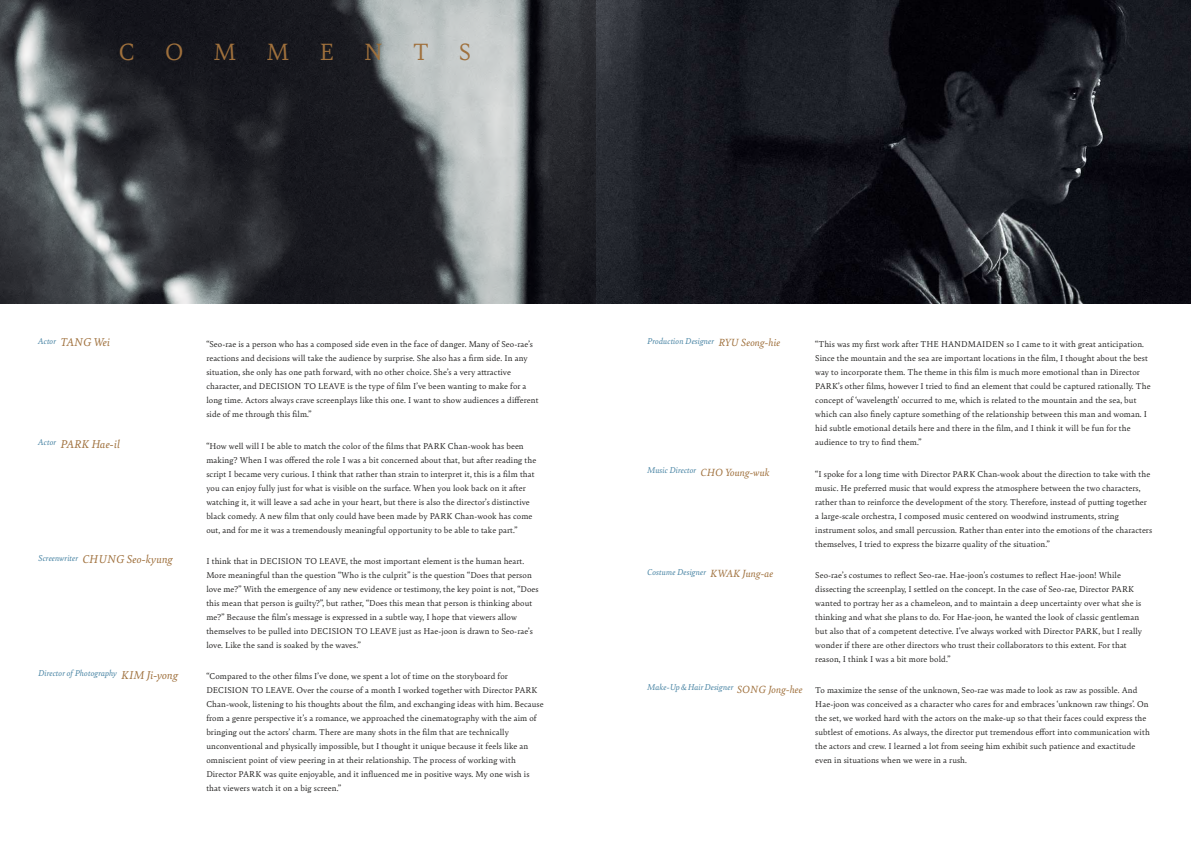
<style>
.page{position:relative;width:1191px;height:842px;background:#fff}
.page>*{position:absolute;margin:0;border:0;box-sizing:border-box;transform-origin:0 0}
.t1{font:25px "Bely";letter-spacing:1.2em;color:#9f703c}
.t2{font:italic 12px "Bely";letter-spacing:.01em;color:#9f703c}
.t3{font:9px/14px "Bely";letter-spacing:.01em;color:#1f1e1d}
.t4{font:italic 9px "Bely";letter-spacing:.01em;color:#4783a3}
.s1{font-size:11px;color:#9f703c}
.s2{font-size:12px;color:#9f703c}
.s3{font-style:italic;font-size:11px;color:#9f703c}
</style>
<div class="page">
<img style="left:0;top:0;width:1191px;height:303px">
<h1 class="t1" style="left:119px;top:34px;width:353px">COMMENTS</h1>
<h2 class="t2" style="left:38px;top:334px;width:73px"><sup>Actor</sup> TANG Wei</h2>
<p class="t3" style="left:206px;top:337px;width:334px">“Seo-rae is a person who has a composed side even in the face of danger. Many of Seo-rae’s reactions and decisions will take the audience by surprise. She also has a firm side. In any situation, she only has one path forward, with no other choice. She’s a very attractive character, and DECISION TO LEAVE is the type of film I’ve been wanting to make for a long time. Actors always crave screenplays like this one. I want to show audiences a different side of me through this film.”</p>
<p class="t4" style="left:647px;top:335px;width:135px">Production Designer <span class="s1">RYU Seong-hie</span></p>
<p class="t3" style="left:815px;top:337px;width:337px">“This was my first work after THE HANDMAIDEN so I came to it with great anticipation.<br>Since the mountain and the sea are important locations in the film, I thought about the best way to incorporate them. The theme in this film is much more emotional than in Director PARK’s other films, however I tried to find an element that could be captured rationally. The concept of ‘wavelength’ occurred to me, which is related to the mountain and the sea, but which can also finely capture something of the relationship between this man and woman. I hid subtle emotional details here and there in the film, and I think it will be fun for the</p>
<p class="t4" style="left:38px;top:436px;width:19px">Actor</p>
<p class="t3" style="left:815px;top:435px;width:108px">audience to try to find them.”</p>
<h2 class="t2" style="left:60px;top:435px;width:61px">PARK Hae-il</h2>
<p class="t3" style="left:206px;top:438px;width:331px">“How well will I be able to match the color of the films that PARK Chan-wook has been making? When I was offered the role I was a bit concerned about that, but after reading the script I became very curious. I think that rather than strain to interpret it, this is a film that you can enjoy fully just for what is visible on the surface. When you look back on it after watching it, it will leave a sad ache in your heart, but there is also the director’s distinctive black comedy. A new film that only could have been made by PARK Chan-wook has come out, and for me it was a tremendously meaningful opportunity to be able to take part.”</p>
<p class="t4" style="left:647px;top:464px;width:124px">Music Director <span class="s1">CHO Young-wuk</span></p>
<p class="t3" style="left:815px;top:466px;width:338px">“I spoke for a long time with Director PARK Chan-wook about the direction to take with the music. He preferred music that would express the atmosphere between the two characters, rather than to reinforce the development of the story. Therefore, instead of putting together a large-scale orchestra, I composed music centered on woodwind instruments, string instrument solos, and small percussion. Rather than enter into the emotions of the characters themselves, I tried to express the bizarre quality of the situation.”</p>
<h2 class="t2" style="left:38px;top:551px;width:136px"><sup>Screenwriter</sup> CHUNG Seo-kyung</h2>
<p class="t3" style="left:206px;top:553px;width:334px">I think that in DECISION TO LEAVE, the most important element is the human heart.<br>More meaningful than the question “Who is the culprit” is the question “Does that person love me?” With the emergence of any new evidence or testimony, the key point is not, “Does this mean that person is guilty?”, but rather, “Does this mean that person is thinking about me?” Because the film’s message is expressed in a subtle way, I hope that viewers allow themselves to be pulled into DECISION TO LEAVE just as Hae-joon is drawn to Seo-rae’s love. Like the sand is soaked by the waves.”</p>
<p class="t4" style="left:647px;top:565px;width:128px">Costume Designer <span class="s1">KWAK Jung-ae</span></p>
<p class="t3" style="left:815px;top:567px;width:328px">Seo-rae’s costumes to reflect Seo-rae. Hae-joon’s costumes to reflect Hae-joon! While dissecting the screenplay, I settled on the concept. In the case of Seo-rae, Director PARK wanted to portray her as a chameleon, and to maintain a deep uncertainty over what she is thinking and what she plans to do. For Hae-joon, he wanted the look of classic gentleman but also that of a competent detective. I’ve always worked with Director PARK, but I really wonder if there are other directors who trust their collaborators to this extent. For that reason, I think I was a bit more bold.”</p>
<p class="t4" style="left:38px;top:667px;width:141px">Director of Photography <span class="s2">KIM Ji-yong</span></p>
<p class="t3" style="left:206px;top:669px;width:339px">“Compared to the other films I’ve done, we spent a lot of time on the storyboard for DECISION TO LEAVE. Over the course of a month I worked together with Director PARK Chan-wook, listening to his thoughts about the film, and exchanging ideas with him. Because from a genre perspective it’s a romance, we approached the cinematography with the aim of bringing out the actors’ charm. There are many shots in the film that are technically unconventional and physically impossible, but I thought it unique because it feels like an omniscient point of view peering in at their relationship. The process of working with Director PARK was quite enjoyable, and it influenced me in positive ways. My one wish is that viewers watch it on a big screen.”</p>
<p class="t3" style="left:815px;top:683px;width:336px;text-indent:-168px"><sup>Make-Up</sup> <sup>&amp;</sup> <sup>Hair</sup> <sup>Designer</sup> <span class="s3">SONG Jong-hee</span> To maximize the sense of the unknown, Seo-rae was made to look as raw as possible. And Hae-joon was conceived as a character who cares for and embraces ‘unknown raw things’. On the set, we worked hard with the actors on the make-up so that their faces could express the subtlest of emotions. As always, the director put tremendous effort into communication with the actors and crew. I learned a lot from seeing him exhibit such patience and exactitude even in situations when we were in a rush.</p>
</div>
